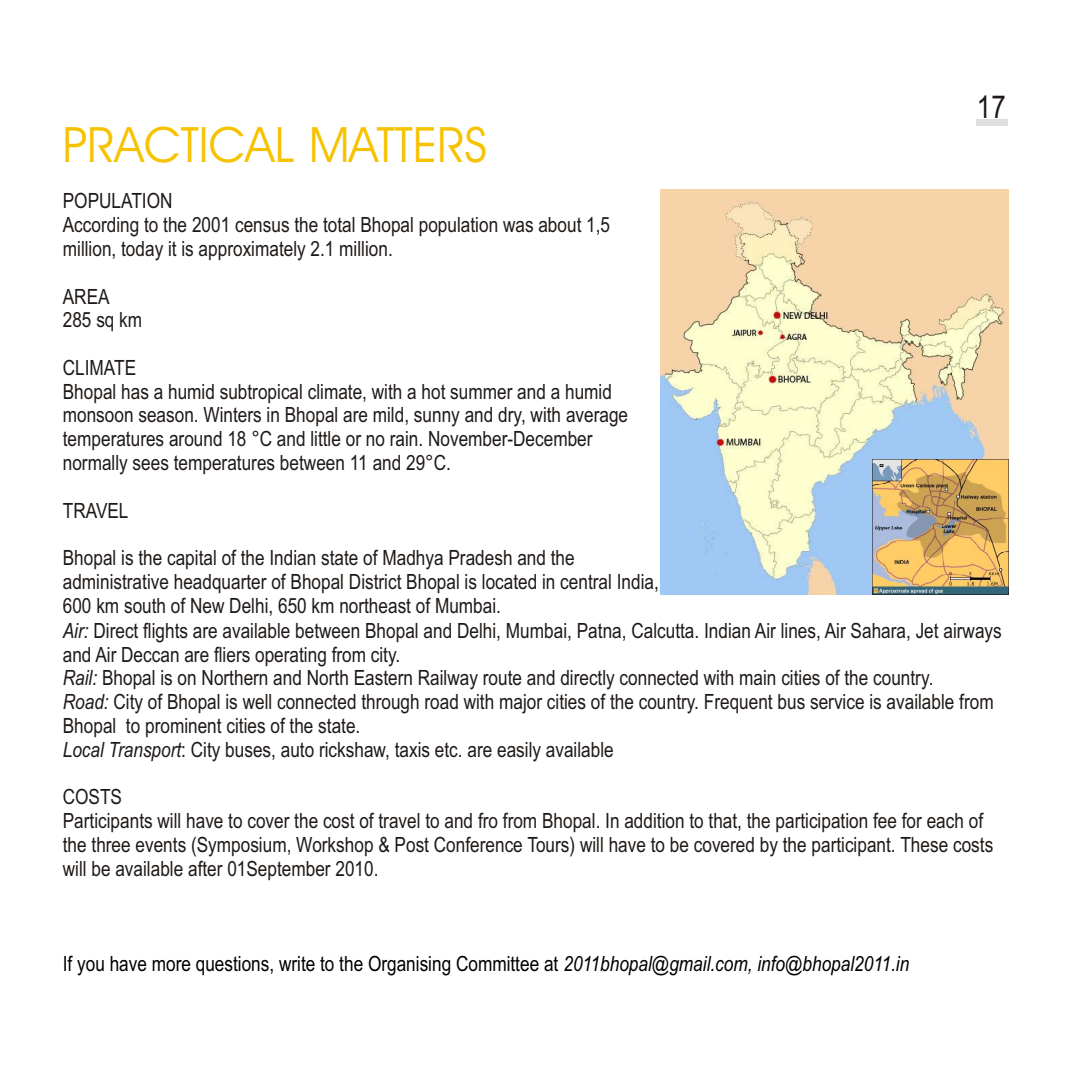
<style>
.page{position:relative;width:1071px;height:1071px;background:#fff}
.page>*{position:absolute;margin:0;border:0;box-sizing:border-box;transform-origin:0 0}
.t1{font:49px "Avant Garde Bk BT";color:#f7c200}
.t2{font:31.5px "Arial Narrow";color:#1f1a17}
.t3{font:21px/23.8px "Arial Narrow";color:#1f1a17}
.t4{font:21px "Arial Narrow";color:#000}
.s1{font-style:italic}
</style>
<div class="page">
<img style="left:660px;top:189px;width:349px;height:405px">
<img style="left:873px;top:459px;width:136px;height:136px">
<div style="left:976px;top:119px;width:32px;height:7px;background:#dedede"></div>
<h2 class="t2" style="left:977px;top:95px;width:30px">17</h2>
<h1 class="t1" style="left:63px;top:124px;width:426px">PRACTICAL MATTERS</h1>
<p class="t3" style="left:63px;top:191px;width:549px">POPULATION<br>According to the 2001 census the total Bhopal population was about 1,5 million, today it is approximately 2.1 million.</p>
<p class="t3" style="left:63px;top:286px;width:81px">AREA<br>285 sq km</p>
<p class="t3" style="left:63px;top:358px;width:567px">CLIMATE<br>Bhopal has a humid subtropical climate, with a hot summer and a humid monsoon season. Winters in Bhopal are mild, sunny and dry, with average temperatures around 18 °C and little or no rain. November-December normally sees temperatures between 11 and 29°C.</p>
<p class="t3" style="left:63px;top:500px;width:67px">TRAVEL</p>
<p class="t3" style="left:63px;top:548px;width:940px">Bhopal is the capital of the Indian state of Madhya Pradesh and the<br>administrative headquarter of Bhopal District Bhopal is located in central India,<br>600 km south of New Delhi, 650 km northeast of Mumbai.<br><span class="s1">Air:</span> Direct flights are available between Bhopal and Delhi, Mumbai, Patna, Calcutta. Indian Air lines, Air Sahara, Jet airways and Air Deccan are fliers operating from city.<br><span class="s1">Rail:</span> Bhopal is on Northern and North Eastern Railway route and directly connected with main cities of the country.<br><span class="s1">Road:</span> City of Bhopal is well connected through road with major cities of the country. Frequent bus service is available from Bhopal to prominent cities of the state.<br><span class="s1">Local Transport</span>: City buses, auto rickshaw, taxis etc. are easily available</p>
<p class="t3" style="left:63px;top:787px;width:932px">COSTS<br>Participants will have to cover the cost of travel to and fro from Bhopal. In addition to that, the participation fee for each of the three events (Symposium, Workshop &amp; Post Conference Tours) will have to be covered by the participant. These costs will be available after 01September 2010.</p>
<p class="t4" style="left:63px;top:955px;width:848px">If you have more questions, write to the Organising Committee at <span class="s1">2011bhopal@gmail.com, info@bhopal2011.in</span></p>
</div>
